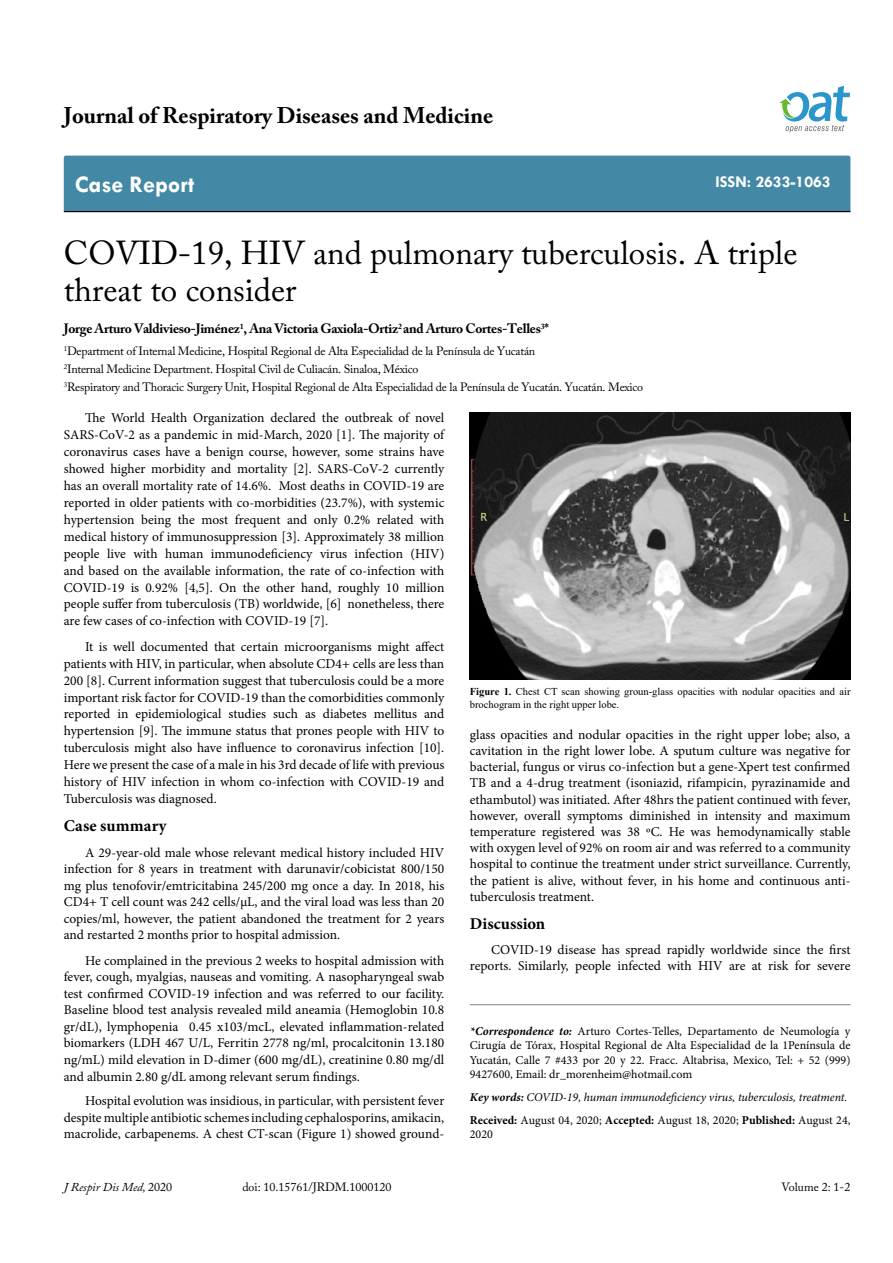
<style>
.page{position:relative;width:893px;height:1263px;background:#fff}
.page>*{position:absolute;margin:0;border:0;box-sizing:border-box;transform-origin:0 0}
.t1{font:33px/37.5px "Adobe Caslon Pro";color:#000}
.t2{font:700 24px "Tw Cen";color:#fff}
.t3{font:700 22.5px "Adobe Caslon Pro";color:#000}
.t4{font:700 16.5px "Minion Pro";letter-spacing:.005em;color:#000}
.t5{font:700 16.5px "Tw Cen";color:#fff}
.t6{font:13.5px/17px "Minion Pro";color:#000;text-align:justify}
.t7{font:700 13.5px "Adobe Caslon Pro";letter-spacing:-.02em;color:#000}
.t8{font:12px/18px "Adobe Caslon Pro";letter-spacing:-.02em;color:#000}
.t9{font:12px/14.4px "Minion Pro";color:#000;text-align:justify}
.t10{font:italic 12px/23px "Minion Pro";letter-spacing:-.005em;color:#000}
.t11{font:12px "Adobe Caslon Pro";color:#000}
.t12{font:italic 12px "Adobe Caslon Pro";color:#000}
.t13{font:10.5px/12.6px "Times New Roman";color:#000}
.s1{font-style:normal}
.s2{font-weight:700}
.s3{font-weight:700;font-style:italic}
.s4{font-weight:700;font-style:normal}
</style>
<div class="page">
<div style="left:64px;top:156px;width:786px;height:55px;background:#4389a5"></div>
<hr style="left:64px;top:211px;width:786px;height:1px;background:#000">
<svg style="left:779px;top:86px;width:71px;height:47px"></svg>
<hr style="left:470px;top:1004px;width:380px;height:1px;background:#808285">
<img style="left:470px;top:412px;width:380px;height:267px">
<h3 class="t3" style="left:64px;top:102px;width:431px">Journal of Respiratory Diseases and Medicine</h3>
<h2 class="t2" style="left:75px;top:170px;width:121px">Case Report</h2>
<p class="t5" style="left:715px;top:172px;width:117px">ISSN: 2633-1063</p>
<h1 class="t1" style="left:64px;top:233px;width:735px">COVID-19, HIV and pulmonary tuberculosis. A triple threat to consider</h1>
<p class="t7" style="left:64px;top:320px;width:487px">Jorge Arturo Valdivieso-Jiménez<sup>1</sup>, Ana Victoria Gaxiola-Ortiz<sup>2</sup> and Arturo Cortes-Telles<sup>3</sup>*</p>
<p class="t8" style="left:64px;top:342px;width:581px"><sup>1</sup>Department of Internal Medicine, Hospital Regional de Alta Especialidad de la Península de Yucatán<br><sup>2</sup>Internal Medicine Department. Hospital Civil de Culiacán. Sinaloa, México<br><sup>3</sup>Respiratory and Thoracic Surgery Unit, Hospital Regional de Alta Especialidad de la Península de Yucatán. Yucatán. Mexico</p>
<p class="t6" style="left:64px;top:410px;width:382px;text-indent:21px">The World Health Organization declared the outbreak of novel SARS-CoV-2 as a pandemic in mid-March, 2020 [1]. The majority of coronavirus cases have a benign course, however, some strains have showed higher morbidity and mortality [2]. SARS-CoV-2 currently has an overall mortality rate of 14.6%. Most deaths in COVID-19 are reported in older patients with co-morbidities (23.7%), with systemic hypertension being the most frequent and only 0.2% related with medical history of immunosuppression [3]. Approximately 38 million people live with human immunodeficiency virus infection (HIV) and based on the available information, the rate of co-infection with COVID-19 is 0.92% [4,5]. On the other hand, roughly 10 million people suffer from tuberculosis (TB) worldwide, [6] nonetheless, there are few cases of co-infection with COVID-19 [7].</p>
<p class="t6" style="left:64px;top:638px;width:382px;text-indent:21px">It is well documented that certain microorganisms might affect patients with HIV, in particular, when absolute CD4+ cells are less than 200 [8]. Current information suggest that tuberculosis could be a more important risk factor for COVID-19 than the comorbidities commonly reported in epidemiological studies such as diabetes mellitus and hypertension [9]. The immune status that prones people with HIV to tuberculosis might also have influence to coronavirus infection [10].<br>Here we present the case of a male in his 3rd decade of life with previous history of HIV infection in whom co-infection with COVID-19 and Tuberculosis was diagnosed.</p>
<p class="t4" style="left:64px;top:814px;width:104px">Case summary</p>
<p class="t6" style="left:64px;top:844px;width:382px;text-indent:21px">A 29-year-old male whose relevant medical history included HIV infection for 8 years in treatment with darunavir/cobicistat 800/150 mg plus tenofovir/emtricitabina 245/200 mg once a day. In 2018, his CD4+ T cell count was 242 cells/μL, and the viral load was less than 20 copies/ml, however, the patient abandoned the treatment for 2 years and restarted 2 months prior to hospital admission.</p>
<p class="t6" style="left:64px;top:952px;width:382px;text-indent:21px">He complained in the previous 2 weeks to hospital admission with fever, cough, myalgias, nauseas and vomiting. A nasopharyngeal swab test confirmed COVID-19 infection and was referred to our facility.<br>Baseline blood test analysis revealed mild aneamia (Hemoglobin 10.8 gr/dL), lymphopenia 0.45 x103/mcL, elevated inflammation-related biomarkers (LDH 467 U/L, Ferritin 2778 ng/ml, procalcitonin 13.180 ng/mL) mild elevation in D-dimer (600 mg/dL), creatinine 0.80 mg/dl and albumin 2.80 g/dL among relevant serum findings.</p>
<p class="t6" style="left:64px;top:1093px;width:382px;line-height:16.2px;text-indent:21px">Hospital evolution was insidious, in particular, with persistent fever despite multiple antibiotic schemes including cephalosporins, amikacin, macrolide, carbapenems. A chest CT-scan (Figure 1) showed ground-</p>
<p class="t12" style="left:64px;top:1180px;width:110px">J Respir Dis Med, <span class="s1">2020</span></p>
<p class="t11" style="left:242px;top:1180px;width:151px">doi: 10.15761/JRDM.1000120</p>
<p class="t13" style="left:470px;top:685px;width:382px"><span class="s2">Figure 1.</span> Chest CT scan showing groun-glass opacities with nodular opacities and air brochogram in the right upper lobe.</p>
<p class="t6" style="left:470px;top:726px;width:382px;line-height:16.2px">glass opacities and nodular opacities in the right upper lobe; also, a cavitation in the right lower lobe. A sputum culture was negative for bacterial, fungus or virus co-infection but a gene-Xpert test confirmed TB and a 4-drug treatment (isoniazid, rifampicin, pyrazinamide and ethambutol) was initiated. After 48hrs the patient continued with fever, however, overall symptoms diminished in intensity and maximum temperature registered was 38 ºC. He was hemodynamically stable with oxygen level of 92% on room air and was referred to a community hospital to continue the treatment under strict surveillance. Currently, the patient is alive, without fever, in his home and continuous anti&shy;tuberculosis treatment.</p>
<p class="t4" style="left:470px;top:912px;width:77px">Discussion</p>
<p class="t6" style="left:470px;top:941px;width:382px;line-height:16.2px;text-align:right">COVID-19 disease has spread rapidly worldwide since the first reports. Similarly, people infected with HIV are at risk for severe</p>
<p class="t9" style="left:470px;top:1024px;width:382px"><span class="s3">*Correspondence to:</span> Arturo Cortes-Telles, Departamento de Neumología y Cirugía de Tórax, Hospital Regional de Alta Especialidad de la 1Península de Yucatán, Calle 7 #433 por 20 y 22. Fracc. Altabrisa, Mexico, Tel: + 52 (999)<br>9427600, Email: dr_morenheim@hotmail.com</p>
<p class="t10" style="left:470px;top:1085px;width:382px"><span class="s2">Key words:</span> COVID-19, human immunodeficiency virus, tuberculosis, treatment.<br><span class="s4">Received:</span> <span class="s1">August 04, 2020;</span> <span class="s4">Accepted:</span> <span class="s1">August 18, 2020;</span> <span class="s4">Published:</span> <span class="s1">August 24,</span></p>
<p class="t9" style="left:470px;top:1127px;width:25px">2020</p>
<p class="t8" style="left:781px;top:1178px;width:71px">Volume 2: 1-2</p>
</div>
